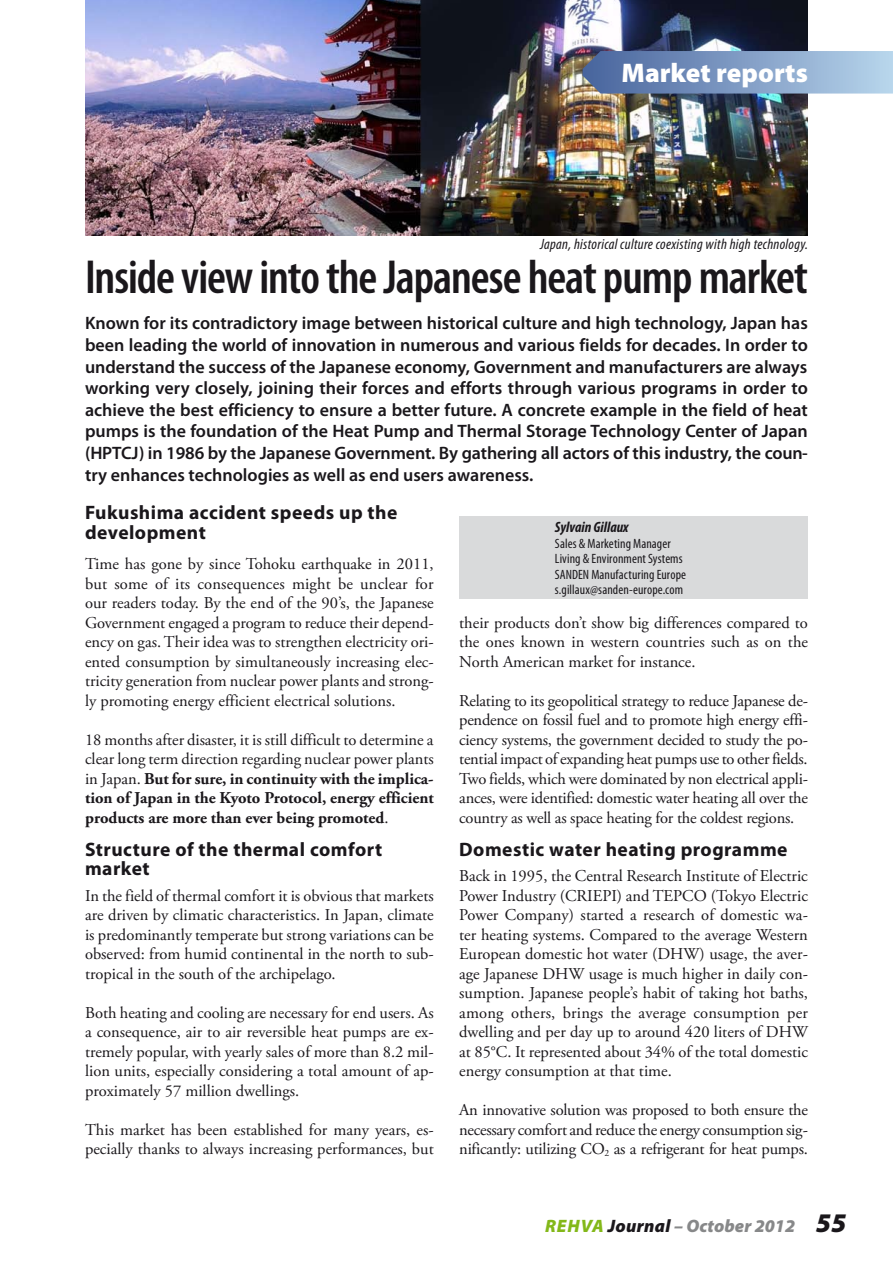
<style>
.page{position:relative;width:893px;height:1263px;background:#fff}
.page>*{position:absolute;margin:0;border:0;box-sizing:border-box;transform-origin:0 0}
.t1{font:600 condensed 48px "Myriad Pro";letter-spacing:-.02em;color:#1a171b}
.t2{font:900 27px "Myriad Pro";color:#fff}
.t3{font:700 19.5px/19.5px "Myriad Pro";letter-spacing:.025em;color:#1a171b}
.t4{font:600 18px/21.6px "Myriad Pro";color:#1a171b;text-align:justify}
.t5{font:italic 900 18px "Myriad Pro";letter-spacing:.015em;color:#878889}
.t6{font:16.5px/19.5px "Adobe Garamond Pro";color:#1a171b;text-align:justify}
.t7{font:700 16.5px/19.5px "Adobe Garamond Pro";color:#1a171b;text-align:justify}
.t8{font:italic condensed 15px "Myriad Pro";letter-spacing:.02em;color:#1a171b}
.t9{font:italic 700 condensed 15px "Myriad Pro";color:#1a171b}
.t10{font:condensed 13.5px/15.5px "Myriad Pro";letter-spacing:.005em;color:#1a171b}
.s1{font-weight:400}
.s2{color:#83b819}
.s3{color:#1a171b}
.s4{font-size:27px;color:#1a171b}
</style>
<div class="page">
<img style="left:85px;top:0;width:723px;height:235px">
<div style="left:459px;top:516px;width:349px;height:83px;background:#d9dadb"></div>
<svg style="left:583px;top:51px;width:310px;height:43px"></svg>
<h2 class="t2" style="left:621px;top:54px;width:188px">Market reports</h2>
<p class="t8" style="left:540px;top:235px;width:269px">Japan, historical culture coexisting with high technology.</p>
<h1 class="t1" style="left:85px;top:248px;width:724px">Inside view into the Japanese heat pump market</h1>
<p class="t4" style="left:85px;top:312px;width:724px">Known for its contradictory image between historical culture and high technology, Japan has been leading the world of innovation in numerous and various fields for decades. In order to understand the success of the Japanese economy, Government and manufacturers are always working very closely, joining their forces and efforts through various programs in order to achieve the best efficiency to ensure a better future. A concrete example in the field of heat pumps is the foundation of the Heat Pump and Thermal Storage Technology Center of Japan (HPTCJ) in 1986 by the Japanese Government. By gathering all actors of this industry, the coun&shy;try enhances technologies as well as end users awareness.</p>
<p class="t9" style="left:555px;top:518px;width:75px">Sylvain Gillaux</p>
<p class="t10" style="left:555px;top:535px;width:133px">Sales &amp; Marketing Manager<br>Living &amp; Environment Systems<br>SANDEN Manufacturing Europe s.gillaux@sanden-europe.com</p>
<p class="t3" style="left:85px;top:502px;width:314px">Fukushima accident speeds up the development</p>
<p class="t6" style="left:85px;top:555px;width:350px">Time has gone by since Tohoku earthquake in 2011, but some of its consequences might be unclear for our readers today. By the end of the 90’s, the Japanese Government engaged a program to reduce their depend&shy;ency on gas. Their idea was to strengthen electricity ori&shy;ented consumption by simultaneously increasing elec&shy;tricity generation from nuclear power plants and strong&shy;ly promoting energy efficient electrical solutions.</p>
<p class="t7" style="left:85px;top:730px;width:350px"><span class="s1">18 months after disaster, it is still difficult to determine a clear long term direction regarding nuclear power plants in Japan.</span> But for sure, in continuity with the implica&shy;tion of Japan in the Kyoto Protocol, energy efficient products are more than ever being promoted<span class="s1">.</span></p>
<p class="t3" style="left:85px;top:839px;width:299px">Structure of the thermal comfort market</p>
<p class="t6" style="left:85px;top:886px;width:350px">In the field of thermal comfort it is obvious that markets are driven by climatic characteristics. In Japan, climate is predominantly temperate but strong variations can be observed: from humid continental in the north to sub&shy;tropical in the south of the archipelago.</p>
<p class="t6" style="left:85px;top:1003px;width:350px">Both heating and cooling are necessary for end users. As a consequence, air to air reversible heat pumps are ex&shy;tremely popular, with yearly sales of more than 8.2 mil&shy;lion units, especially considering a total amount of ap&shy;proximately 57 million dwellings.</p>
<p class="t6" style="left:85px;top:1120px;width:350px">This market has been established for many years, es&shy;pecially thanks to always increasing performances, but</p>
<p class="t6" style="left:459px;top:613px;width:350px">their products don’t show big differences compared to the ones known in western countries such as on the North American market for instance.</p>
<p class="t6" style="left:459px;top:691px;width:350px">Relating to its geopolitical strategy to reduce Japanese de&shy;pendence on fossil fuel and to promote high energy effi&shy;ciency systems, the government decided to study the po&shy;tential impact of expanding heat pumps use to other fields.<br>Two fields, which were dominated by non electrical appli&shy;ances, were identified: domestic water heating all over the country as well as space heating for the coldest regions.</p>
<p class="t3" style="left:459px;top:839px;width:330px">Domestic water heating programme</p>
<p class="t6" style="left:459px;top:867px;width:350px">Back in 1995, the Central Research Institute of Electric Power Industry (CRIEPI) and TEPCO (Tokyo Electric Power Company) started a research of domestic wa&shy;ter heating systems. Compared to the average Western European domestic hot water (DHW) usage, the aver&shy;age Japanese DHW usage is much higher in daily con&shy;sumption. Japanese people’s habit of taking hot baths, among others, brings the average consumption per dwelling and per day up to around 420 liters of DHW at 85°C. It represented about 34% of the total domestic energy consumption at that time.</p>
<p class="t6" style="left:459px;top:1101px;width:350px">An innovative solution was proposed to both ensure the necessary comfort and reduce the energy consumption sig&shy;nificantly: utilizing CO<sub>2</sub> as a refrigerant for heat pumps.</p>
<p class="t5" style="left:545px;top:1214px;width:303px"><span class="s2">REHVA</span> <span class="s3">Journal</span> – October 2012 <span class="s4">55</span></p>
</div>
